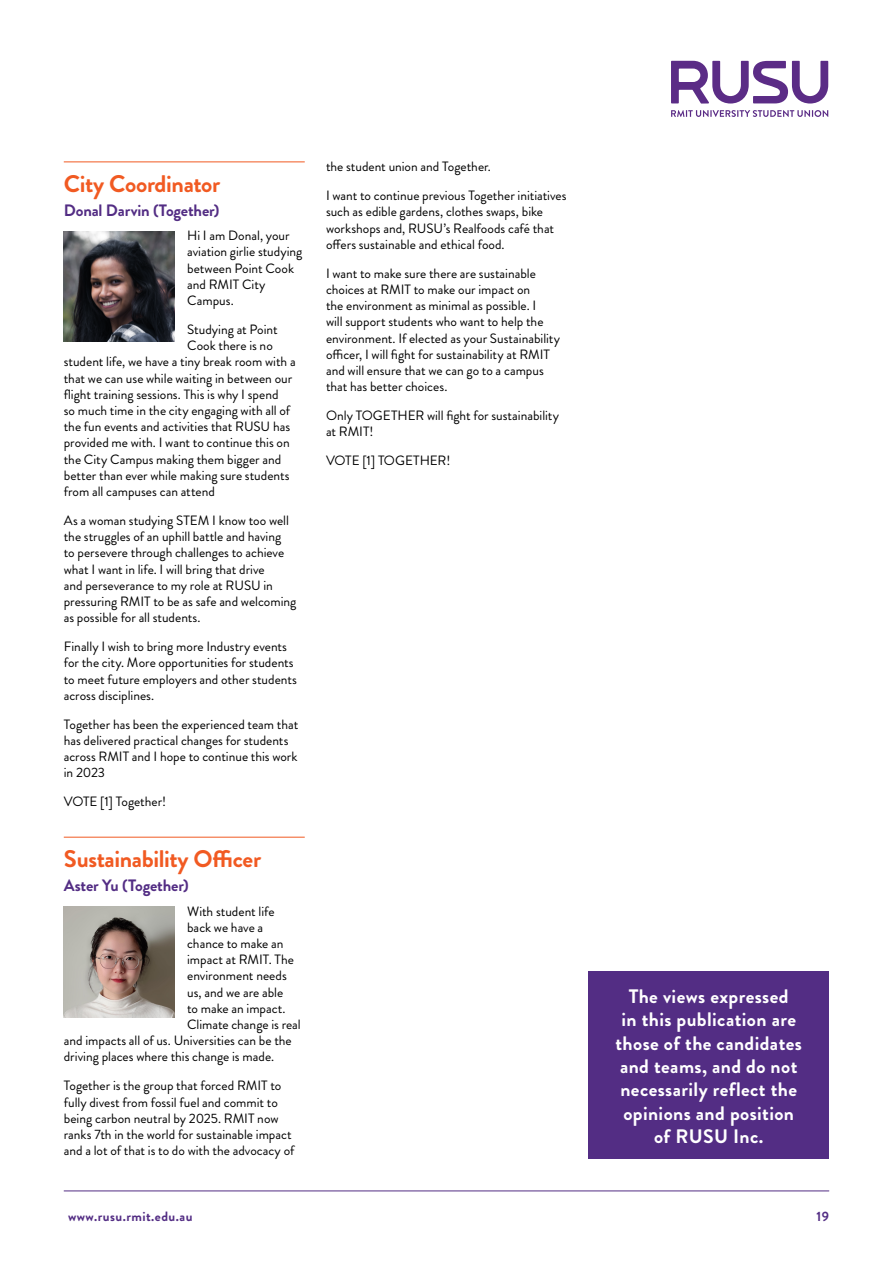
<style>
.page{position:relative;width:893px;height:1263px;background:#fff}
.page>*{position:absolute;margin:0;border:0;box-sizing:border-box;transform-origin:0 0}
.t1{font:700 24px "Brandon Grotesque";letter-spacing:-.015em;color:#f15a22}
.t2{font:700 19.5px/23.4px "Brandon Grotesque";letter-spacing:.02em;color:#fff;text-align:center}
.t3{font:700 16.5px "Brandon Grotesque";letter-spacing:-.01em;color:#532d84}
.t4{font:13.5px/16.2px "Brandon Grotesque";color:#000}
.t5{font:700 13.5px "Brandon Grotesque";letter-spacing:.035em;color:#532d84}
</style>
<div class="page">
<hr style="left:64px;top:1190px;width:765px;height:1px;background:#532d84">
<svg style="left:671px;top:110px;width:157px;height:7px"></svg>
<svg style="left:671px;top:61px;width:157px;height:43px"></svg>
<hr style="left:64px;top:161px;width:241px;height:1px;background:#f15a22">
<hr style="left:64px;top:837px;width:241px;height:1px;background:#f15a22">
<img style="left:64px;top:231px;width:110px;height:111px">
<img style="left:64px;top:906px;width:110px;height:111px">
<div style="left:588px;top:971px;width:241px;height:188px;background:#532d84"></div>
<h1 class="t1" style="left:64px;top:167px;width:158px">City Coordinator</h1>
<p class="t3" style="left:64px;top:198px;width:157px">Donal Darvin (Together)</p>
<p class="t4" style="left:187px;top:228px;width:117px">Hi I am Donal, your aviation girlie studying between Point Cook and RMIT City<br>Campus.</p>
<p class="t4" style="left:187px;top:321px;width:92px">Studying at Point</p>
<p class="t4" style="left:187px;top:338px;width:87px">Cook there is no</p>
<p class="t4" style="left:64px;top:354px;width:233px">student life, we have a tiny break room with a</p>
<p class="t4" style="left:64px;top:370px;width:230px">that we can use while waiting in between our</p>
<p class="t4" style="left:64px;top:386px;width:216px">flight training sessions. This is why I spend</p>
<p class="t4" style="left:64px;top:402px;width:228px">so much time in the city engaging with all of</p>
<p class="t4" style="left:64px;top:419px;width:228px">the fun events and activities that RUSU has</p>
<p class="t4" style="left:64px;top:435px;width:227px">provided me with. I want to continue this on</p>
<p class="t4" style="left:64px;top:451px;width:219px">the City Campus making them bigger and</p>
<p class="t4" style="left:64px;top:467px;width:227px">better than ever while making sure students</p>
<p class="t4" style="left:64px;top:483px;width:153px">from all campuses can attend</p>
<p class="t4" style="left:64px;top:512px;width:234px">As a woman studying STEM I know too well the struggles of an uphill battle and having<br>to persevere through challenges to achieve what I want in life. I will bring that drive<br>and perseverance to my role at RUSU in pressuring RMIT to be as safe and welcoming as possible for all students.</p>
<p class="t4" style="left:64px;top:639px;width:235px">Finally I wish to bring more Industry events for the city. More opportunities for students to meet future employers and other students across disciplines.</p>
<p class="t4" style="left:64px;top:716px;width:236px">Together has been the experienced team that has delivered practical changes for students across RMIT and I hope to continue this work in 2023</p>
<p class="t4" style="left:64px;top:794px;width:104px">VOTE [1] Together!</p>
<h1 class="t1" style="left:64px;top:842px;width:199px">Sustainability Officer</h1>
<p class="t3" style="left:64px;top:874px;width:127px">Aster Yu (Together)</p>
<p class="t4" style="left:187px;top:903px;width:89px">With student life</p>
<p class="t4" style="left:187px;top:919px;width:78px">back we have a</p>
<p class="t4" style="left:187px;top:935px;width:98px">chance to make an</p>
<p class="t4" style="left:187px;top:951px;width:108px">impact at RMIT. The</p>
<p class="t4" style="left:187px;top:968px;width:101px">environment needs</p>
<p class="t4" style="left:187px;top:984px;width:98px">us, and we are able</p>
<p class="t4" style="left:187px;top:1000px;width:100px">to make an impact.</p>
<p class="t4" style="left:187px;top:1016px;width:115px">Climate change is real</p>
<p class="t4" style="left:64px;top:1032px;width:230px">and impacts all of us. Universities can be the</p>
<p class="t4" style="left:64px;top:1049px;width:212px">driving places where this change is made.</p>
<p class="t4" style="left:64px;top:1078px;width:232px">Together is the group that forced RMIT to fully divest from fossil fuel and commit to being carbon neutral by 2025. RMIT now ranks 7th in the world for sustainable impact and a lot of that is to do with the advocacy of</p>
<p class="t4" style="left:326px;top:152px;width:242px;line-height:29px">the student union and Together.<br>I want to continue previous Together initiatives</p>
<p class="t4" style="left:326px;top:204px;width:230px">such as edible gardens, clothes swaps, bike workshops and, RUSU’s Realfoods café that offers sustainable and ethical food.</p>
<p class="t4" style="left:326px;top:265px;width:236px">I want to make sure there are sustainable choices at RMIT to make our impact on<br>the environment as minimal as possible. I<br>will support students who want to help the environment. If elected as your Sustainability officer, I will fight for sustainability at RMIT and will ensure that we can go to a campus that has better choices.</p>
<p class="t4" style="left:326px;top:407px;width:235px">Only TOGETHER will fight for sustainability at RMIT!</p>
<p class="t4" style="left:326px;top:453px;width:126px">VOTE [1] TOGETHER!</p>
<h2 class="t2" style="left:615px;top:985px;width:188px">The views expressed<br>in this publication are those of the candidates and teams, and do not necessarily reflect the opinions and position of RUSU Inc.</h2>
<p class="t5" style="left:68px;top:1207px;width:126px">www.rusu.rmit.edu.au</p>
<p class="t5" style="left:817px;top:1207px;width:14px">19</p>
</div>
